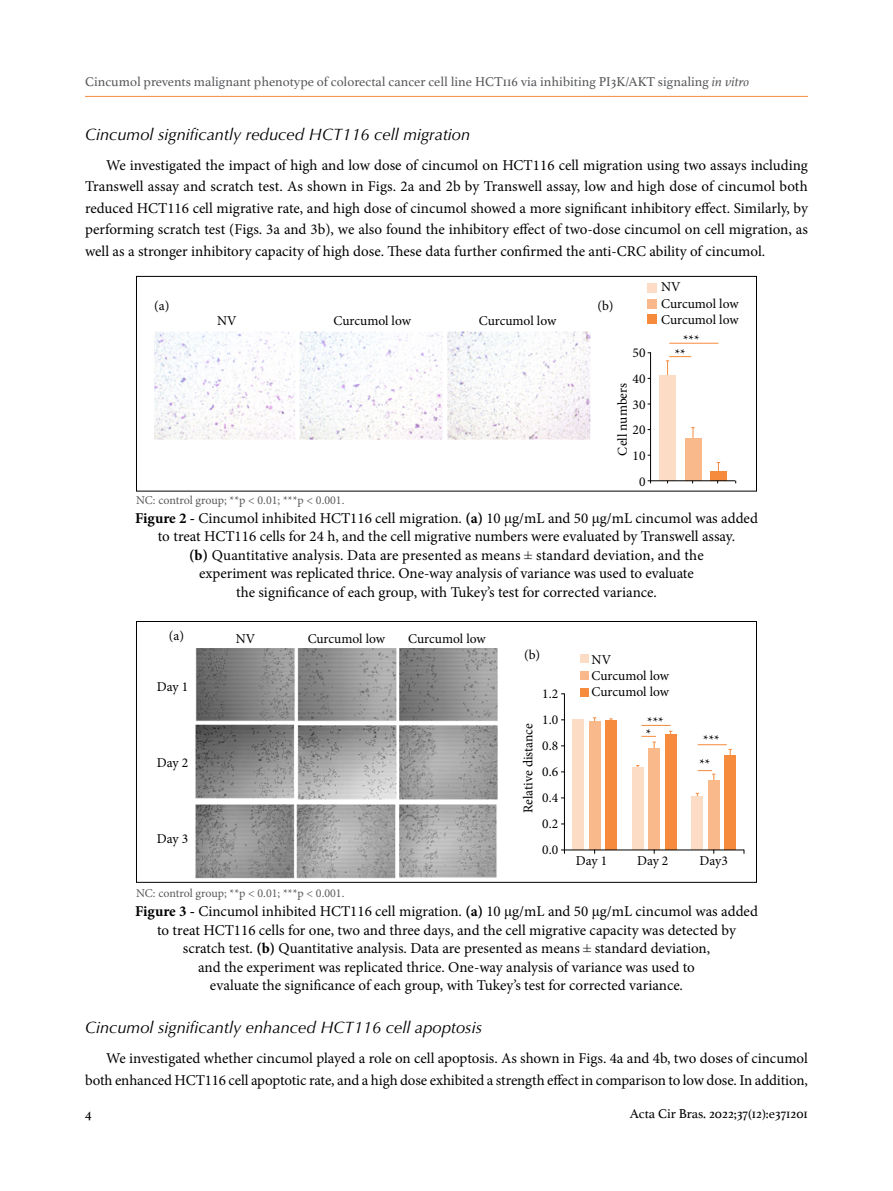
<style>
.page{position:relative;width:893px;height:1191px;background:#fff}
.page>*{position:absolute;margin:0;border:0;box-sizing:border-box;transform-origin:0 0}
.t1{font:italic 16.5px "Optima LT Std";color:#000}
.t2{font:15px/18.6px "Minion Pro";color:#000;text-align:center}
.t3{font:13.5px/26px "Minion Pro";color:#000}
.t4{font:13.5px "Athelas";color:#58595b}
.t5{font:13.5px "Athelas";color:#000}
.t6{font:12px "Minion Pro";letter-spacing:-.005em;color:#58595b}
.s1{font-style:italic}
.s2{font-weight:700}
.s3{font-family:"Times New Roman"}
</style>
<div class="page">
<hr style="left:85px;top:96px;width:723px;height:1px;background:#f68b3d">
<hr style="left:693px;top:427px;width:1px;height:48px;background:#f68b3d">
<hr style="left:667px;top:361px;width:1px;height:114px;background:#f68b3d">
<div style="left:710px;top:471px;width:17px;height:9px;background:#f68b3d"></div>
<div style="left:685px;top:438px;width:16px;height:42px;background:#fab98b"></div>
<div style="left:660px;top:375px;width:16px;height:105px;background:#fcdcc5"></div>
<img style="left:154px;top:331px;width:436px;height:109px">
<hr style="left:650px;top:352px;width:1px;height:131px;background:#000">
<svg style="left:717px;top:462px;width:3px;height:21px"></svg>
<hr style="left:648px;top:480px;width:87px;height:1px;background:#000">
<svg style="left:666px;top:356px;width:25px;height:5px"></svg>
<hr style="left:669px;top:343px;width:49px;height:1px;background:#f68b3d">
<div style="left:648px;top:283px;width:9px;height:9px;background:#fcdcc5"></div>
<div style="left:648px;top:299px;width:9px;height:9px;background:#fab98b"></div>
<div style="left:648px;top:315px;width:9px;height:9px;background:#f68b3d"></div>
<div style="left:136px;top:276px;width:621px;height:215px;border:1px solid #000"></div>
<hr style="left:637px;top:765px;width:1px;height:30px;background:#f68b3d">
<hr style="left:697px;top:793px;width:1px;height:30px;background:#f68b3d">
<hr style="left:654px;top:742px;width:1px;height:30px;background:#f68b3d">
<hr style="left:713px;top:774px;width:1px;height:30px;background:#f68b3d">
<hr style="left:670px;top:731px;width:1px;height:30px;background:#f68b3d">
<hr style="left:730px;top:749px;width:1px;height:30px;background:#f68b3d">
<div style="left:572px;top:719px;width:12px;height:130px;background:#fcdcc5"></div>
<div style="left:632px;top:767px;width:12px;height:82px;background:#fcdcc5"></div>
<div style="left:691px;top:795px;width:12px;height:54px;background:#fcdcc5"></div>
<div style="left:589px;top:721px;width:11px;height:128px;background:#fab98b"></div>
<div style="left:648px;top:748px;width:12px;height:101px;background:#fab98b"></div>
<div style="left:708px;top:780px;width:12px;height:69px;background:#fab98b"></div>
<div style="left:605px;top:720px;width:12px;height:129px;background:#f68b3d"></div>
<div style="left:665px;top:734px;width:11px;height:115px;background:#f68b3d"></div>
<div style="left:724px;top:755px;width:12px;height:94px;background:#f68b3d"></div>
<img style="left:195px;top:648px;width:302px;height:231px">
<hr style="left:564px;top:694px;width:1px;height:159px;background:#000">
<hr style="left:561px;top:849px;width:183px;height:1px;background:#000">
<div style="left:581px;top:654px;width:8px;height:8px;background:#fcdcc5"></div>
<div style="left:581px;top:671px;width:8px;height:8px;background:#fab98b"></div>
<div style="left:581px;top:688px;width:8px;height:8px;background:#f68b3d"></div>
<svg style="left:641px;top:736px;width:15px;height:6px"></svg>
<svg style="left:698px;top:770px;width:17px;height:4px"></svg>
<svg style="left:698px;top:744px;width:34px;height:6px"></svg>
<hr style="left:641px;top:725px;width:30px;height:1px;background:#f68b3d">
<div style="left:136px;top:621px;width:621px;height:261px;border:1px solid #000"></div>
<p class="t4" style="left:85px;top:71px;width:666px">Cincumol prevents malignant phenotype of colorectal cancer cell line HCT116 via inhibiting PI3K/AKT signaling <span class="s1">in vitro</span></p>
<p class="t1" style="left:85px;top:124px;width:387px">Cincumol significantly reduced HCT116 cell migration</p>
<p class="t2" style="left:85px;top:154px;width:724px;line-height:21.6px;text-align:justify;text-indent:21px">We investigated the impact of high and low dose of cincumol on HCT116 cell migration using two assays including Transwell assay and scratch test. As shown in Figs. 2a and 2b by Transwell assay, low and high dose of cincumol both reduced HCT116 cell migrative rate, and high dose of cincumol showed a more significant inhibitory effect. Similarly, by performing scratch test (Figs. 3a and 3b), we also found the inhibitory effect of two-dose cincumol on cell migration, as well as a stronger inhibitory capacity of high dose. These data further confirmed the anti-CRC ability of cincumol.</p>
<p class="t3" style="left:154px;top:292px;width:17px">(a)</p>
<p class="t3" style="left:597px;top:292px;width:18px">(b)</p>
<p class="t3" style="left:217px;top:308px;width:21px">NV</p>
<p class="t3" style="left:334px;top:308px;width:79px">Curcumol low</p>
<p class="t3" style="left:479px;top:308px;width:79px">Curcumol low</p>
<p class="t3" style="left:661px;top:279px;width:79px;line-height:16.2px">NV<br>Curcumol low<br>Curcumol low</p>
<p class="t3" style="left:683px;top:326px;width:18px">***</p>
<p class="t3" style="left:632px;top:340px;width:14px">50</p>
<p class="t3" style="left:675px;top:341px;width:12px">**</p>
<p class="t3" style="left:632px;top:366px;width:14px;text-align:center">40<br>30<br>20<br>10<br>0</p>
<p class="t3" style="left:610px;top:455px;width:74px;rotate:-90deg">Cell numbers</p>
<p class="t6" style="left:136px;top:492px;width:210px">NC: control group; **p &lt; 0.01; ***p &lt; 0.001.</p>
<p class="t2" style="left:135px;top:508px;width:624px"><span class="s2">Figure 2 -</span> Cincumol inhibited HCT116 cell migration. <span class="s2">(a)</span> 10 <span class="s3">μ</span>g/mL and 50 <span class="s3">μ</span>g/mL cincumol was added to treat HCT116 cells for 24 h, and the cell migrative numbers were evaluated by Transwell assay.<br><span class="s2">(b)</span> Quantitative analysis. Data are presented as means <span class="s3">±</span> standard deviation, and the<br>experiment was replicated thrice. One-way analysis of variance was used to evaluate<br>the significance of each group, with Tukey’s test for corrected variance.</p>
<p class="t3" style="left:236px;top:626px;width:21px">NV</p>
<p class="t3" style="left:308px;top:626px;width:79px">Curcumol low</p>
<p class="t3" style="left:408px;top:626px;width:79px">Curcumol low</p>
<p class="t3" style="left:592px;top:651px;width:79px;line-height:16.2px">NV<br>Curcumol low<br>Curcumol low</p>
<p class="t3" style="left:169px;top:623px;width:17px">(a)</p>
<p class="t3" style="left:524px;top:642px;width:18px">(b)</p>
<p class="t3" style="left:157px;top:674px;width:33px">Day 1</p>
<p class="t3" style="left:542px;top:681px;width:18px;text-align:justify">1.2<br>1.0<br>0.8<br>0.6<br>0.4<br>0.2<br>0.0</p>
<p class="t3" style="left:647px;top:709px;width:18px">***</p>
<p class="t3" style="left:515px;top:813px;width:92px;rotate:-90deg">Relative distance</p>
<p class="t3" style="left:646px;top:721px;width:7px">*</p>
<p class="t3" style="left:699px;top:728px;width:22px;line-height:23.9px">*** **</p>
<p class="t3" style="left:157px;top:750px;width:33px">Day 2</p>
<p class="t3" style="left:157px;top:826px;width:33px">Day 3</p>
<p class="t3" style="left:576px;top:847px;width:33px">Day 1</p>
<p class="t3" style="left:637px;top:847px;width:33px">Day 2</p>
<p class="t3" style="left:700px;top:847px;width:30px">Day3</p>
<p class="t6" style="left:136px;top:885px;width:210px">NC: control group; **p &lt; 0.01; ***p &lt; 0.001.</p>
<p class="t2" style="left:135px;top:902px;width:624px"><span class="s2">Figure 3 -</span> Cincumol inhibited HCT116 cell migration. <span class="s2">(a)</span> 10 <span class="s3">μ</span>g/mL and 50 <span class="s3">μ</span>g/mL cincumol was added to treat HCT116 cells for one, two and three days, and the cell migrative capacity was detected by scratch test. <span class="s2">(b)</span> Quantitative analysis. Data are presented as means <span class="s3">±</span> standard deviation,<br>and the experiment was replicated thrice. One-way analysis of variance was used to<br>evaluate the significance of each group, with Tukey’s test for corrected variance.</p>
<p class="t1" style="left:85px;top:1017px;width:399px">Cincumol significantly enhanced HCT116 cell apoptosis</p>
<p class="t2" style="left:85px;top:1047px;width:724px;line-height:21.6px;text-align:right">We investigated whether cincumol played a role on cell apoptosis. As shown in Figs. 4a and 4b, two doses of cincumol both enhanced HCT116 cell apoptotic rate, and a high dose exhibited a strength effect in comparison to low dose. In addition,</p>
<p class="t5" style="left:85px;top:1102px;width:8px">4</p>
<p class="t5" style="left:630px;top:1102px;width:180px">Acta Cir Bras. 2022;37(12):e371201</p>
</div>
